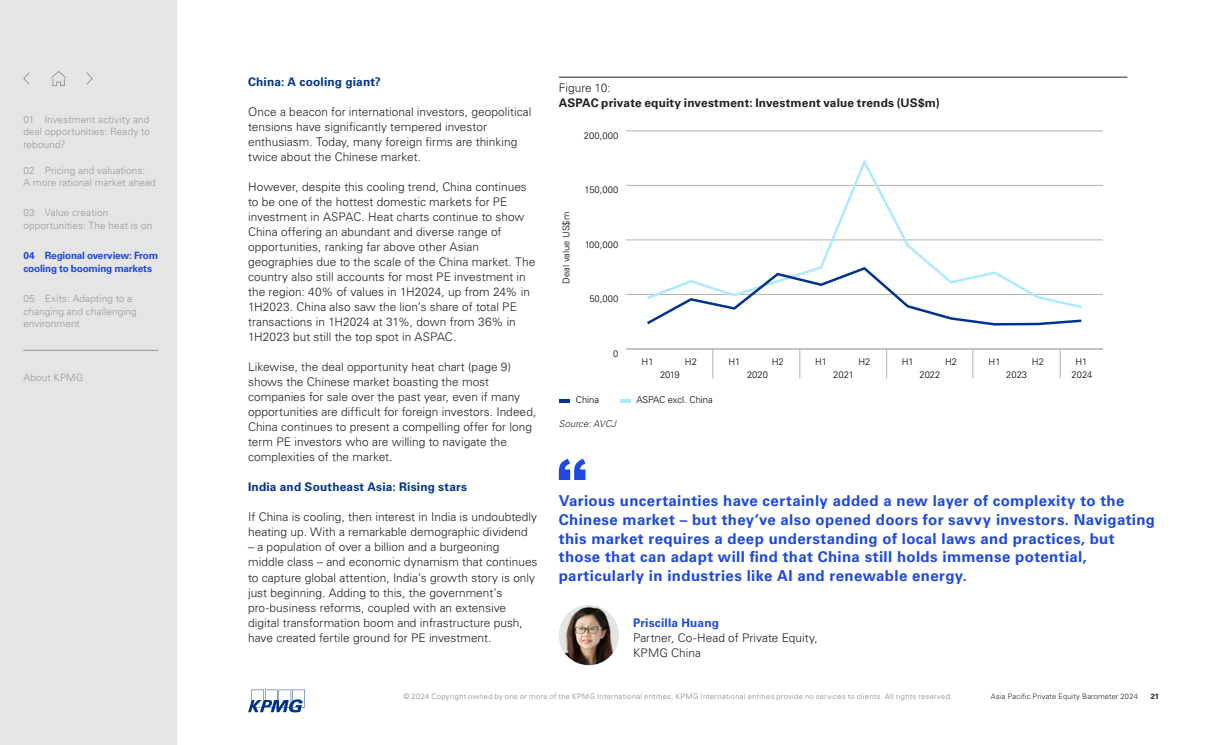
<style>
.page{position:relative;width:1230px;height:745px;background:#fff}
.page>*{position:absolute;margin:0;border:0;box-sizing:border-box;transform-origin:0 0}
.t1{font:700 15px/18.8px "Univers LT Std";letter-spacing:.025em;color:#1e49e2}
.t2{font:300 11.88px/15px "Univers LT Std";color:#231f20}
.t3{font:700 11.88px "Univers LT Std";letter-spacing:.015em;color:#231f20}
.t4{font:700 11.88px "Univers LT Std";letter-spacing:.015em;color:#00338d}
.t5{font:700 11.88px "Univers LT Std";letter-spacing:.015em;color:#1e49e2}
.t6{font:300 10px/12.5px "Univers LT Std";letter-spacing:.01em;color:#989898}
.t7{font:700 10px/12.5px "Univers LT Std";letter-spacing:-.02em;color:#1e49e2}
.t8{font:300 9.38px "Univers LT Std";color:#000}
.t9{font:italic 300 9.38px "Univers LT Std";letter-spacing:.005em;color:#231f20}
.t10{font:300 7.5px "Univers LT Std";letter-spacing:.045em;color:#808285}
.t11{font:300 7.5px "Univers LT Std";letter-spacing:.02em;color:#231f20}
.t12{font:700 7.5px "Univers LT Std";color:#231f20}
</style>
<div class="page">
<hr style="left:559px;top:77px;width:568px;height:1px;background:#231f20">
<hr style="left:626px;top:294px;width:477px;height:1px;background:#b2b2b2">
<hr style="left:626px;top:239px;width:477px;height:1px;background:#b2b2b2">
<hr style="left:626px;top:185px;width:477px;height:1px;background:#b2b2b2">
<hr style="left:626px;top:130px;width:477px;height:1px;background:#b2b2b2">
<svg style="left:647px;top:159px;width:434px;height:108px"></svg>
<svg style="left:647px;top:267px;width:434px;height:58px"></svg>
<hr style="left:626px;top:348px;width:477px;height:1px;background:#b2b2b2">
<svg style="left:712px;top:349px;width:1px;height:29px"></svg>
<svg style="left:799px;top:349px;width:1px;height:29px"></svg>
<svg style="left:886px;top:349px;width:1px;height:29px"></svg>
<svg style="left:972px;top:349px;width:1px;height:29px"></svg>
<svg style="left:1060px;top:349px;width:1px;height:29px"></svg>
<svg style="left:559px;top:399px;width:11px;height:3px"></svg>
<svg style="left:620px;top:399px;width:11px;height:3px"></svg>
<svg style="left:559px;top:458px;width:26px;height:21px"></svg>
<img style="left:559px;top:604px;width:60px;height:60px;border-radius:30px">
<svg style="left:248px;top:689px;width:57px;height:23px"></svg>
<div style="left:0;top:0;width:177px;height:744px;background:#e5e5e5"></div>
<hr style="left:23px;top:350px;width:135px;height:1px;background:#989898">
<svg style="left:51px;top:71px;width:15px;height:15px"></svg>
<svg style="left:86px;top:72px;width:7px;height:13px"></svg>
<svg style="left:23px;top:72px;width:7px;height:13px"></svg>
<p class="t6" style="left:23px;top:113px;width:128px;text-align:justify">01 Investment activity and deal opportunities: Ready to rebound?</p>
<p class="t6" style="left:23px;top:164px;width:134px">02 Pricing and valuations:<br>A more rational market ahead</p>
<p class="t6" style="left:23px;top:206px;width:130px">03 Value creation opportunities: The heat is on</p>
<p class="t7" style="left:23px;top:249px;width:136px">04 Regional overview: From cooling to booming markets</p>
<p class="t6" style="left:23px;top:292px;width:115px">05 Exits: Adapting to a changing and challenging environment</p>
<p class="t6" style="left:23px;top:371px;width:61px">About KPMG</p>
<p class="t4" style="left:248px;top:75px;width:134px">China: A cooling giant?</p>
<p class="t2" style="left:248px;top:104px;width:285px">Once a beacon for international investors, geopolitical tensions have significantly tempered investor enthusiasm. Today, many foreign firms are thinking twice about the Chinese market.</p>
<p class="t2" style="left:248px;top:179px;width:289px">However, despite this cooling trend, China continues to be one of the hottest domestic markets for PE investment in ASPAC. Heat charts continue to show China offering an abundant and diverse range of opportunities, ranking far above other Asian geographies due to the scale of the China market. The country also still accounts for most PE investment in the region: 40% of values in 1H2024, up from 24% in 1H2023. China also saw the lion’s share of total PE transactions in 1H2024 at 31%, down from 36% in 1H2023 but still the top spot in ASPAC.</p>
<p class="t2" style="left:248px;top:359px;width:290px">Likewise, the deal opportunity heat chart (page 9) shows the Chinese market boasting the most companies for sale over the past year, even if many opportunities are difficult for foreign investors. Indeed, China continues to present a compelling offer for long term PE investors who are willing to navigate the complexities of the market.</p>
<p class="t4" style="left:248px;top:480px;width:220px">India and Southeast Asia: Rising stars</p>
<p class="t2" style="left:248px;top:509px;width:290px">If China is cooling, then interest in India is undoubtedly heating up. With a remarkable demographic dividend</p>
<p class="t2" style="left:248px;top:539px;width:291px">– a population of over a billion and a burgeoning middle class – and economic dynamism that continues to capture global attention, India’s growth story is only just beginning. Adding to this, the government’s pro-business reforms, coupled with an extensive digital transformation boom and infrastructure push, have created fertile ground for PE investment.</p>
<p class="t2" style="left:559px;top:81px;width:53px">Figure 10:</p>
<p class="t3" style="left:559px;top:96px;width:382px">ASPAC private equity investment: Investment value trends (US$m)</p>
<p class="t8" style="left:584px;top:129px;width:36px">200,000</p>
<p class="t8" style="left:584px;top:184px;width:35px">150,000</p>
<p class="t8" style="left:560px;top:283px;width:73px;rotate:-90deg">Deal value US$m</p>
<p class="t8" style="left:584px;top:238px;width:35px">100,000</p>
<p class="t8" style="left:589px;top:293px;width:31px">50,000</p>
<p class="t8" style="left:613px;top:347px;width:7px">0</p>
<p class="t8" style="left:641px;top:356px;width:13px">H1</p>
<p class="t8" style="left:685px;top:356px;width:13px">H2</p>
<p class="t8" style="left:728px;top:356px;width:13px">H1</p>
<p class="t8" style="left:771px;top:356px;width:13px">H2</p>
<p class="t8" style="left:815px;top:356px;width:13px">H1</p>
<p class="t8" style="left:858px;top:356px;width:13px">H2</p>
<p class="t8" style="left:901px;top:356px;width:13px">H1</p>
<p class="t8" style="left:945px;top:356px;width:13px">H2</p>
<p class="t8" style="left:988px;top:356px;width:13px">H1</p>
<p class="t8" style="left:1032px;top:356px;width:13px">H2</p>
<p class="t8" style="left:1075px;top:356px;width:13px">H1</p>
<p class="t8" style="left:660px;top:369px;width:21px">2019</p>
<p class="t8" style="left:747px;top:369px;width:22px">2020</p>
<p class="t8" style="left:833px;top:369px;width:22px">2021</p>
<p class="t8" style="left:919px;top:369px;width:22px">2022</p>
<p class="t8" style="left:1006px;top:369px;width:22px">2023</p>
<p class="t8" style="left:1071px;top:369px;width:22px">2024</p>
<p class="t8" style="left:576px;top:394px;width:25px">China</p>
<p class="t8" style="left:636px;top:394px;width:78px">ASPAC excl. China</p>
<p class="t9" style="left:559px;top:418px;width:59px">Source: AVCJ</p>
<p class="t1" style="left:559px;top:491px;width:598px">Various uncertainties have certainly added a new layer of complexity to the Chinese market – but they’ve also opened doors for savvy investors. Navigating this market requires a deep understanding of local laws and practices, but those that can adapt will find that China still holds immense potential, particularly in industries like AI and renewable energy.</p>
<p class="t5" style="left:633px;top:615px;width:87px">Priscilla Huang</p>
<p class="t2" style="left:633px;top:629px;width:186px">Partner, Co-Head of Private Equity,<br>KPMG China</p>
<p class="t10" style="left:403px;top:691px;width:550px">© 2024 Copyright owned by one or more of the KPMG International entities. KPMG International entities provide no services to clients. All rights reserved.</p>
<p class="t11" style="left:991px;top:691px;width:148px">Asia Pacific Private Equity Barometer 2024</p>
<p class="t12" style="left:1150px;top:691px;width:10px">21</p>
</div>
